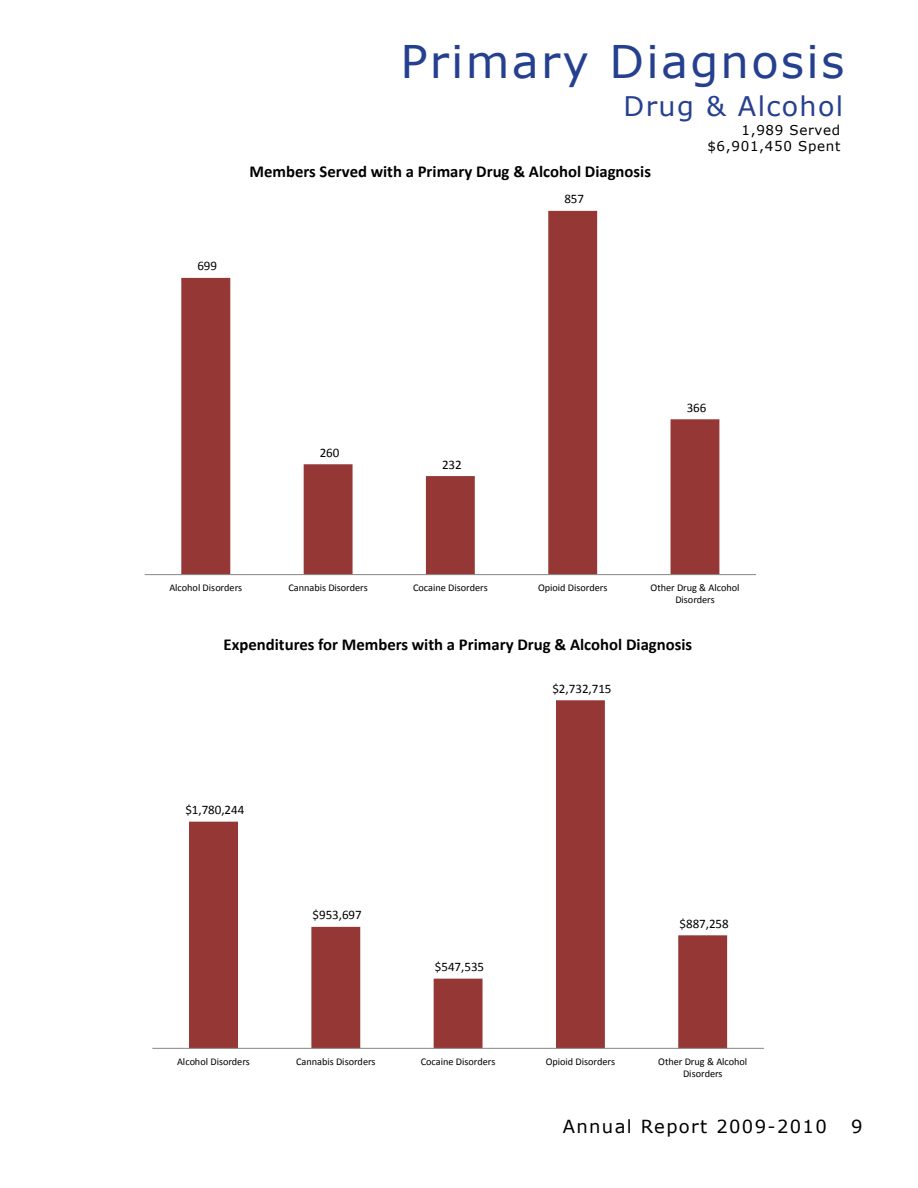
<style>
.page{position:relative;width:918px;height:1188px;background:#fff}
.page>*{position:absolute;margin:0;border:0;box-sizing:border-box;transform-origin:0 0}
.t1{font:45px "Verdana";letter-spacing:.05em;color:#25408f}
.t2{font:27px "Verdana";letter-spacing:.05em;color:#25408f}
.t3{font:18px "Verdana";letter-spacing:.075em;color:#000}
.t4{font:700 16.65px "Calibri";color:#000}
.t5{font:13.5px/16.2px "Verdana";letter-spacing:.05em;color:#000;text-align:right}
.t6{font:13.05px "Calibri";letter-spacing:-.005em;color:#000}
.t7{font:10.2px/12.5px "Calibri";color:#000;text-align:center}
</style>
<div class="page">
<svg style="left:181px;top:211px;width:538px;height:363px"></svg>
<hr style="left:145px;top:574px;width:611px;height:1px;background:#868686">
<svg style="left:189px;top:700px;width:538px;height:348px"></svg>
<hr style="left:152px;top:1048px;width:612px;height:1px;background:#868686">
<h1 class="t1" style="left:400px;top:31px;width:446px">Primary Diagnosis</h1>
<h2 class="t2" style="left:624px;top:88px;width:221px">Drug &amp; Alcohol</h2>
<h3 class="t5" style="left:707px;top:122px;width:134px">1,989 Served $6,901,450 Spent</h3>
<h3 class="t4" style="left:249px;top:160px;width:403px">Members Served with a Primary Drug &amp; Alcohol Diagnosis</h3>
<p class="t6" style="left:197px;top:258px;width:21px">699</p>
<p class="t6" style="left:320px;top:444px;width:21px">260</p>
<p class="t6" style="left:442px;top:456px;width:21px">232</p>
<p class="t6" style="left:564px;top:191px;width:21px">857</p>
<p class="t6" style="left:687px;top:399px;width:21px">366</p>
<p class="t7" style="left:169px;top:581px;width:74px">Alcohol Disorders</p>
<p class="t7" style="left:288px;top:581px;width:81px">Cannabis Disorders</p>
<p class="t7" style="left:413px;top:581px;width:76px">Cocaine Disorders</p>
<p class="t7" style="left:538px;top:581px;width:71px">Opioid Disorders</p>
<p class="t7" style="left:651px;top:581px;width:91px">Other Drug &amp; Alcohol<br>Disorders</p>
<h3 class="t4" style="left:224px;top:634px;width:470px">Expenditures for Members with a Primary Drug &amp; Alcohol Diagnosis</h3>
<p class="t6" style="left:185px;top:801px;width:60px">$1,780,244</p>
<p class="t6" style="left:313px;top:907px;width:51px">$953,697</p>
<p class="t6" style="left:552px;top:680px;width:61px">$2,732,715</p>
<p class="t6" style="left:435px;top:958px;width:51px">$547,535</p>
<p class="t6" style="left:680px;top:915px;width:51px">$887,258</p>
<p class="t7" style="left:177px;top:1055px;width:74px">Alcohol Disorders</p>
<p class="t7" style="left:296px;top:1055px;width:81px">Cannabis Disorders</p>
<p class="t7" style="left:421px;top:1055px;width:76px">Cocaine Disorders</p>
<p class="t7" style="left:546px;top:1055px;width:71px">Opioid Disorders</p>
<p class="t7" style="left:658px;top:1055px;width:91px">Other Drug &amp; Alcohol<br>Disorders</p>
<h3 class="t3" style="left:563px;top:1114px;width:266px">Annual Report 2009-2010</h3>
<h3 class="t3" style="left:851px;top:1114px;width:13px">9</h3>
</div>
